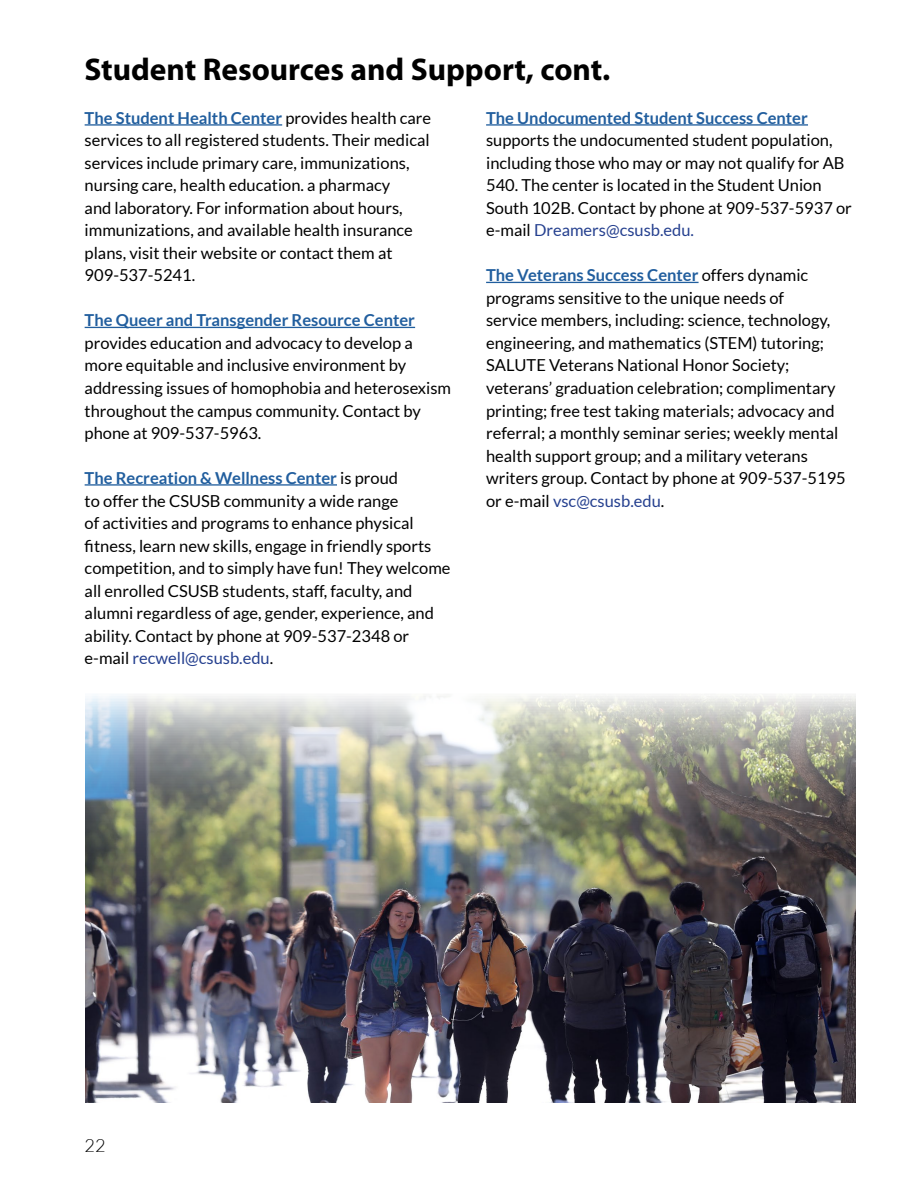
<style>
.page{position:relative;width:918px;height:1188px;background:#fff}
.page>*{position:absolute;margin:0;border:0;box-sizing:border-box;transform-origin:0 0}
.t1{font:700 31.5px "Myriad Pro";color:#000}
.t2{font:300 18px "Lato";color:#000}
.t3{font:16.5px/22.5px "Lato";color:#000}
.t4{font:700 16.5px "Lato";color:#215e9e}
.s1{font-weight:700;color:#215e9e}
.s2{color:#25408f}
</style>
<div class="page">
<hr style="left:85px;top:124px;width:197px;height:2px;background:#215e9e">
<hr style="left:85px;top:327px;width:330px;height:1px;background:#215e9e">
<hr style="left:85px;top:484px;width:252px;height:2px;background:#215e9e">
<hr style="left:486px;top:124px;width:322px;height:2px;background:#215e9e">
<hr style="left:486px;top:282px;width:213px;height:1px;background:#215e9e">
<img style="left:85px;top:696px;width:770px;height:407px">
<h1 class="t1" style="left:84px;top:49px;width:527px">Student Resources and Support, cont.</h1>
<p class="t3" style="left:85px;top:107px;width:348px"><span class="s1">The Student Health Center</span> provides health care services to all registered students. Their medical services include primary care, immunizations, nursing care, health education. a pharmacy<br>and laboratory. For information about hours, immunizations, and available health insurance plans, visit their website or contact them at 909-537-5241.</p>
<p class="t4" style="left:85px;top:311px;width:332px">The Queer and Transgender Resource Center</p>
<p class="t3" style="left:85px;top:332px;width:368px">provides education and advocacy to develop a more equitable and inclusive environment by addressing issues of homophobia and heterosexism throughout the campus community. Contact by phone at 909-537-5963.</p>
<p class="t3" style="left:85px;top:467px;width:367px"><span class="s1">The Recreation &amp; Wellness Center</span> is proud<br>to offer the CSUSB community a wide range<br>of activities and programs to enhance physical fitness, learn new skills, engage in friendly sports competition, and to simply have fun! They welcome all enrolled CSUSB students, staff, faculty, and alumni regardless of age, gender, experience, and ability. Contact by phone at 909-537-2348 or e-mail <span class="s2">recwell@csusb.edu</span>.</p>
<p class="t4" style="left:486px;top:108px;width:323px">The Undocumented Student Success Center</p>
<p class="t3" style="left:486px;top:129px;width:367px">supports the undocumented student population, including those who may or may not qualify for AB 540. The center is located in the Student Union South 102B. Contact by phone at 909-537-5937 or e-mail <span class="s2">Dreamers@csusb.edu.</span></p>
<p class="t3" style="left:486px;top:264px;width:361px"><span class="s1">The Veterans Success Center</span> offers dynamic programs sensitive to the unique needs of<br>service members, including: science, technology, engineering, and mathematics (STEM) tutoring; SALUTE Veterans National Honor Society; veterans’ graduation celebration; complimentary printing; free test taking materials; advocacy and referral; a monthly seminar series; weekly mental health support group; and a military veterans writers group. Contact by phone at 909-537-5195 or e-mail <span class="s2">vsc@csusb.edu</span>.</p>
<p class="t2" style="left:85px;top:1136px;width:22px">22</p>
</div>
